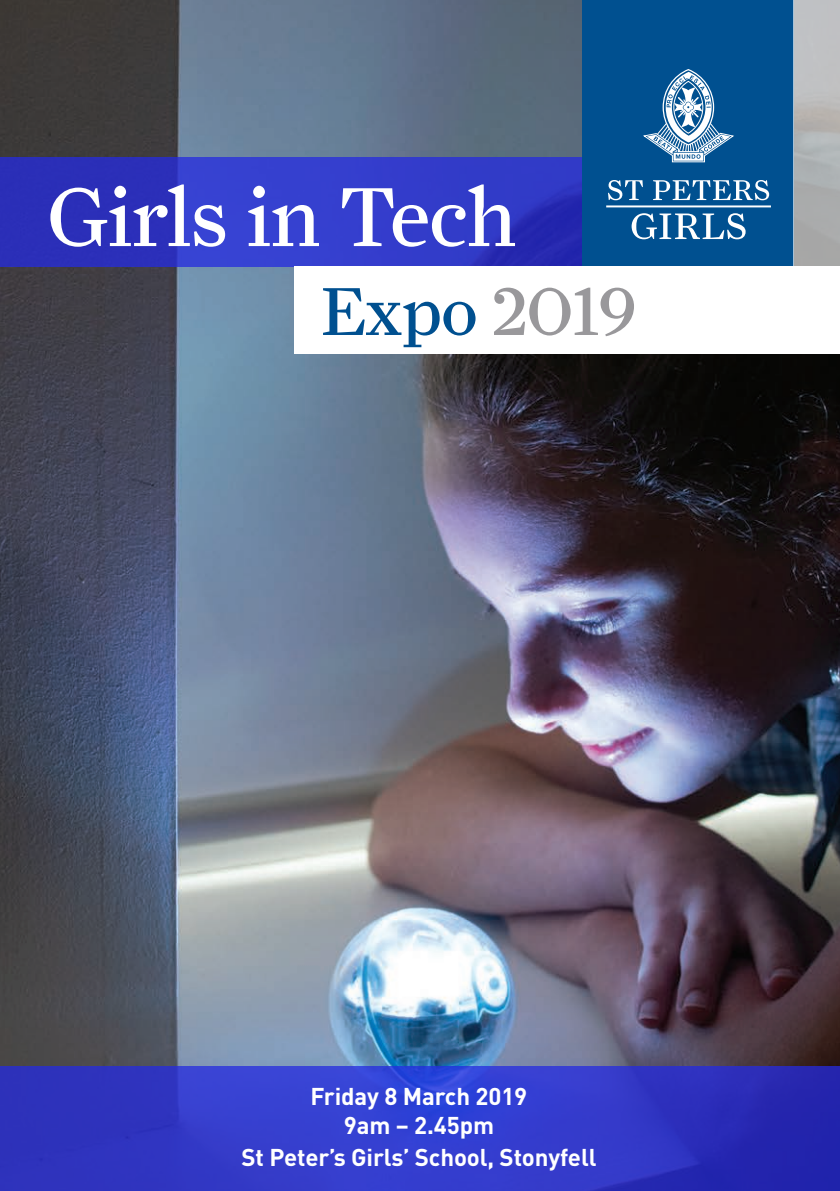
<style>
.page{position:relative;width:840px;height:1191px;background:#fff}
.page>*{position:absolute;margin:0;border:0;box-sizing:border-box;transform-origin:0 0}
.Prize_list{font:84px "Farnham Display";letter-spacing:-.01em;color:#fff}
.Prize_list-2{font:68px "Farnham Display";letter-spacing:-.005em;color:#005090}
.Prize_list-3{font:700 24px "DINOT";letter-spacing:-.005em;color:#fff}
.s1{color:#99989b}
</style>
<div class="page">
<img style="left:0;top:0;width:839px;height:1066px">
<svg style="left:0;top:157px;width:581px;height:109px;background:#3037c4"></svg>
<div style="left:581px;top:0;width:212px;height:266px;background:#005090"></div>
<svg style="left:631px;top:213px;width:114px;height:26px"></svg>
<svg style="left:608px;top:180px;width:34px;height:20px"></svg>
<svg style="left:653px;top:180px;width:115px;height:20px"></svg>
<hr style="left:606px;top:205px;width:164px;height:2px;background:#fff">
<svg style="left:643px;top:72px;width:91px;height:91px"></svg>
<div style="left:294px;top:266px;width:545px;height:88px;background:#fff"></div>
<svg style="left:0;top:1066px;width:839px;height:125px;background:#2f37c5"></svg>
<svg style="left:793px;top:0;width:46px;height:266px;background:#b3b5b6"></svg>
<p class="Prize_list" style="left:47px;top:168px;width:471px">Girls in Tech</p>
<p class="Prize_list-2" style="left:320px;top:272px;width:317px">Expo <span class="s1">2019</span></p>
<p class="Prize_list-3" style="left:310px;top:1080px;width:218px">Friday 8 March 2019</p>
<p class="Prize_list-3" style="left:343px;top:1110px;width:152px">9am – 2.45pm</p>
<p class="Prize_list-3" style="left:241px;top:1141px;width:356px">St Peter’s Girls’ School, Stonyfell</p>
</div>
